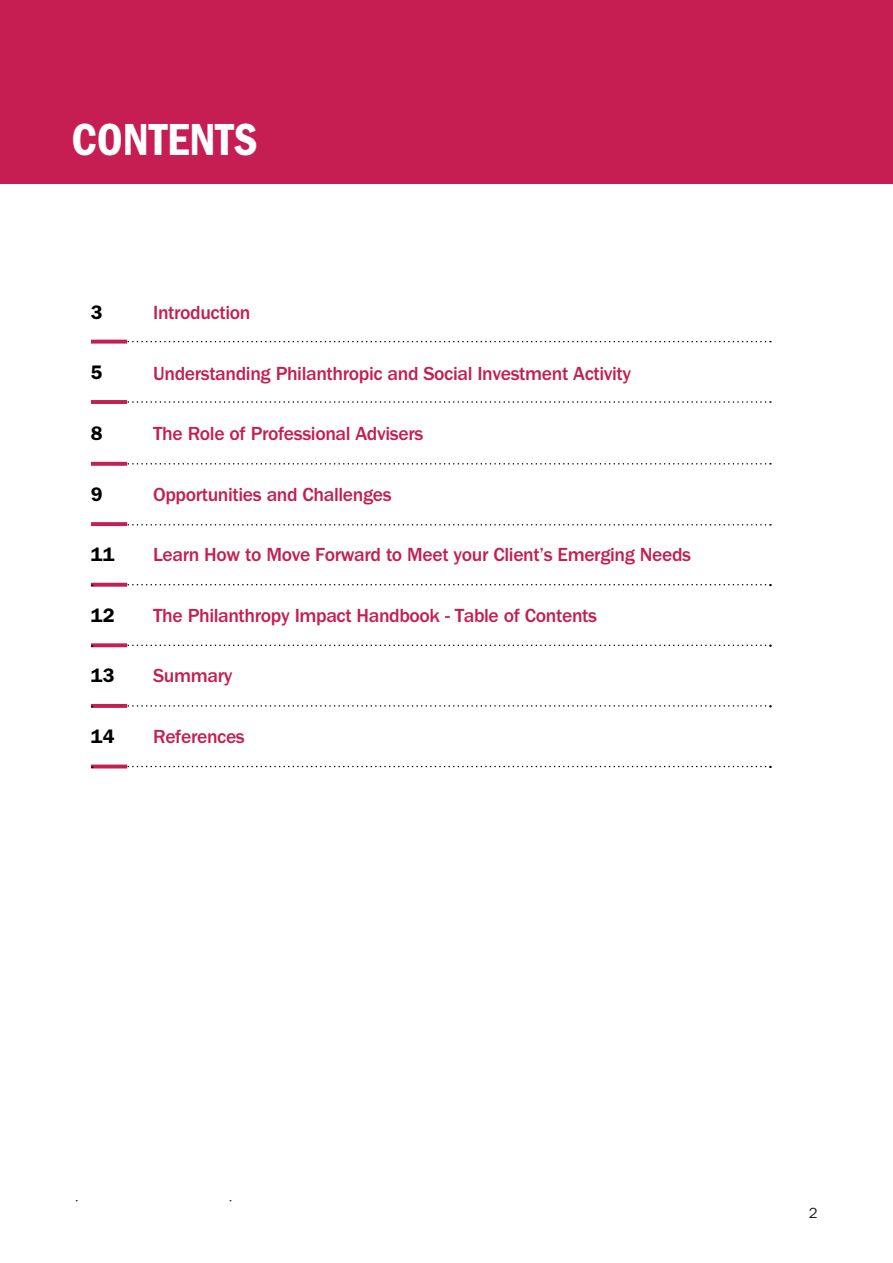
<style>
.page{position:relative;width:893px;height:1263px;background:#fff}
.page>*{position:absolute;margin:0;border:0;box-sizing:border-box;transform-origin:0 0}
.t1{font:46.5px "ITC Franklin Gothic Std Dm Cd";color:#fff}
.t2{font:500 19.65px "ITC Franklin Gothic Std";letter-spacing:-.02em;color:#c31f51}
.t3{font:600 19.65px "ITC Franklin Gothic Std";color:#000}
.t4{font:14.85px "ITC Franklin Gothic Std";color:#231f20}
</style>
<div class="page">
<div style="left:0;top:0;width:893px;height:183px;background:#c61e53"></div>
<svg style="left:127px;top:463px;width:644px;height:1px"></svg>
<svg style="left:91px;top:583px;width:36px;height:4px"></svg>
<svg style="left:91px;top:462px;width:36px;height:4px"></svg>
<svg style="left:127px;top:401px;width:644px;height:2px"></svg>
<hr style="left:91px;top:400px;width:36px;height:4px;background:#c31f51">
<svg style="left:127px;top:341px;width:644px;height:1px"></svg>
<svg style="left:91px;top:340px;width:36px;height:4px"></svg>
<svg style="left:127px;top:524px;width:644px;height:1px"></svg>
<svg style="left:91px;top:522px;width:36px;height:4px"></svg>
<svg style="left:91px;top:643px;width:36px;height:4px"></svg>
<svg style="left:92px;top:584px;width:679px;height:2px"></svg>
<svg style="left:91px;top:704px;width:36px;height:4px"></svg>
<svg style="left:92px;top:645px;width:679px;height:2px"></svg>
<svg style="left:91px;top:764px;width:36px;height:4px"></svg>
<svg style="left:92px;top:705px;width:679px;height:2px"></svg>
<svg style="left:92px;top:766px;width:679px;height:2px"></svg>
<h1 class="t1" style="left:71px;top:113px;width:188px">CONTENTS</h1>
<p class="t3" style="left:91px;top:301px;width:13px">3</p>
<p class="t2" style="left:153px;top:301px;width:99px">Introduction</p>
<p class="t3" style="left:91px;top:361px;width:13px">5</p>
<p class="t2" style="left:153px;top:362px;width:480px">Understanding Philanthropic and Social Investment Activity</p>
<p class="t3" style="left:91px;top:421px;width:13px">8</p>
<p class="t2" style="left:153px;top:423px;width:272px">The Role of Professional Advisers</p>
<p class="t3" style="left:91px;top:482px;width:13px">9</p>
<p class="t2" style="left:153px;top:484px;width:240px">Opportunities and Challenges</p>
<p class="t3" style="left:91px;top:543px;width:25px">11</p>
<p class="t2" style="left:153px;top:544px;width:539px">Learn How to Move Forward to Meet your Client’s Emerging Needs</p>
<p class="t3" style="left:91px;top:603px;width:25px">12</p>
<p class="t2" style="left:153px;top:604px;width:445px">The Philanthropy Impact Handbook - Table of Contents</p>
<p class="t3" style="left:91px;top:664px;width:25px">13</p>
<p class="t2" style="left:153px;top:665px;width:81px">Summary</p>
<p class="t3" style="left:91px;top:724px;width:25px">14</p>
<p class="t2" style="left:153px;top:725px;width:93px">References</p>
<p class="t4" style="left:809px;top:1204px;width:10px">2</p>
</div>
